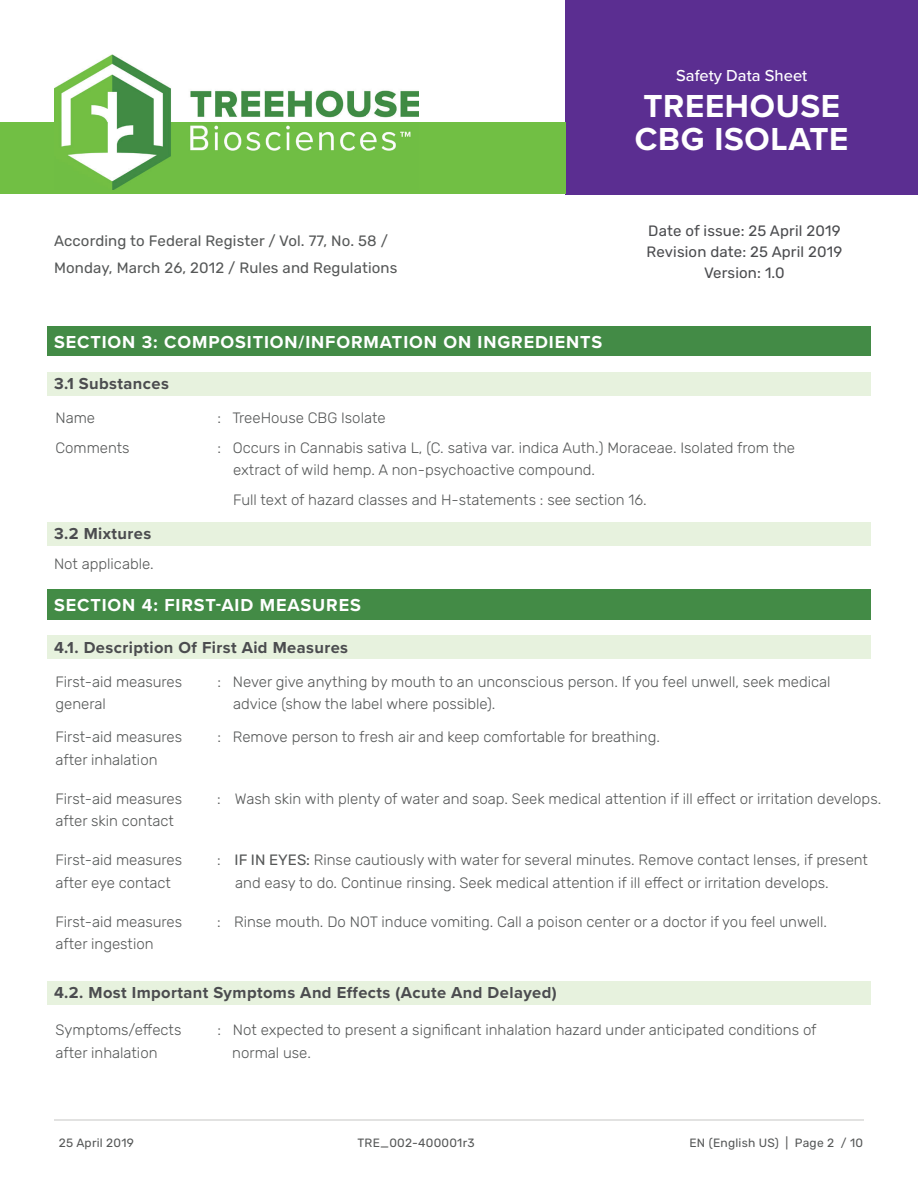
<style>
.page{position:relative;width:918px;height:1188px;background:#fff}
.page>*{position:absolute;margin:0;border:0;box-sizing:border-box;transform-origin:0 0}
.t1{font:700 33px/33px "Proxima Nova";letter-spacing:.02em;color:#fff}
.t2{font:700 18px "Proxima Nova";letter-spacing:.05em;color:#fff}
.t3{font:700 16.5px "Proxima Nova";letter-spacing:.025em;color:#4b4c4f}
.t4{font:500 16.5px "Proxima Nova";color:#fff}
.t5{font:300 15px/22.5px "Rubik";color:#565858}
.t6{font:15px/27px "Rubik";letter-spacing:.01em;color:#565858}
.t7{font:15px/21px "Rubik";letter-spacing:.01em;color:#4b4c4f;text-align:center}
.t8{font:12px "Rubik";letter-spacing:.02em;color:#565858}
.s1{font-weight:400}
</style>
<div class="page">
<hr style="left:54px;top:1120px;width:809px;height:1px;background:#e2e2e1">
<div style="left:47px;top:372px;width:824px;height:24px;background:#e7f2de"></div>
<div style="left:47px;top:636px;width:824px;height:23px;background:#e7f2de"></div>
<div style="left:47px;top:981px;width:824px;height:24px;background:#e7f2de"></div>
<div style="left:47px;top:326px;width:824px;height:29px;background:#418c44"></div>
<div style="left:47px;top:590px;width:824px;height:28px;background:#418c44"></div>
<div style="left:47px;top:328px;width:824px;height:28px;background:#438b46"></div>
<div style="left:47px;top:591px;width:824px;height:29px;background:#438b46"></div>
<div style="left:47px;top:522px;width:824px;height:23px;background:#e7f2de"></div>
<div style="left:565px;top:0;width:353px;height:194px;background:#5b2e91"></div>
<div style="left:0;top:122px;width:565px;height:72px;background:#71bf44"></div>
<img style="left:54px;top:54px;width:365px;height:136px">
<p class="t4" style="left:676px;top:63px;width:133px">Safety Data Sheet</p>
<h1 class="t1" style="left:635px;top:88px;width:215px">TREEHOUSE<br>CBG ISOLATE</h1>
<p class="t6" style="left:54px;top:228px;width:345px">According to Federal Register / Vol. 77, No. 58 /<br>Monday, March 26, 2012 / Rules and Regulations</p>
<p class="t7" style="left:647px;top:221px;width:197px">Date of issue: 25 April 2019<br>Revision date: 25 April 2019<br>Version: 1.0</p>
<p class="t2" style="left:54px;top:328px;width:550px">SECTION 3: COMPOSITION/INFORMATION ON INGREDIENTS</p>
<p class="t3" style="left:54px;top:372px;width:116px">3.1 Substances</p>
<p class="t5" style="left:56px;top:407px;width:41px">Name</p>
<p class="t5" style="left:218px;top:407px;width:170px">: TreeHouse CBG Isolate</p>
<p class="t5" style="left:56px;top:437px;width:76px">Comments</p>
<p class="t5" style="left:233px;top:437px;width:563px;text-indent:-15px">: Occurs in Cannabis sativa L, (C. sativa var. indica Auth.) Moraceae. Isolated from the extract of wild hemp. A non-psychoactive compound.</p>
<p class="t5" style="left:233px;top:489px;width:415px">Full text of hazard classes and H-statements : see section 16.</p>
<p class="t3" style="left:54px;top:521px;width:99px">3.2 Mixtures</p>
<p class="t5" style="left:54px;top:553px;width:101px">Not applicable.</p>
<p class="t2" style="left:54px;top:592px;width:308px">SECTION 4: FIRST-AID MEASURES</p>
<p class="t3" style="left:54px;top:635px;width:296px">4.1. Description Of First Aid Measures</p>
<p class="t5" style="left:56px;top:671px;width:128px">First-aid measures general</p>
<p class="t5" style="left:56px;top:726px;width:128px">First-aid measures after inhalation</p>
<p class="t5" style="left:56px;top:788px;width:128px">First-aid measures after skin contact</p>
<p class="t5" style="left:56px;top:849px;width:128px">First-aid measures after eye contact</p>
<p class="t5" style="left:56px;top:911px;width:128px">First-aid measures after ingestion</p>
<p class="t5" style="left:233px;top:671px;width:599px;text-indent:-15px">: Never give anything by mouth to an unconscious person. If you feel unwell, seek medical advice (show the label where possible).</p>
<p class="t5" style="left:218px;top:726px;width:444px">: Remove person to fresh air and keep comfortable for breathing.</p>
<p class="t5" style="left:217px;top:788px;width:666px">: Wash skin with plenty of water and soap. Seek medical attention if ill effect or irritation develops.</p>
<p class="t5" style="left:235px;top:849px;width:634px;text-indent:-18px">: <span class="s1">IF IN EYES:</span> Rinse cautiously with water for several minutes. Remove contact lenses, if present and easy to do. Continue rinsing. Seek medical attention if ill effect or irritation develops.</p>
<p class="t5" style="left:217px;top:911px;width:612px">: Rinse mouth. Do NOT induce vomiting. Call a poison center or a doctor if you feel unwell.</p>
<p class="t3" style="left:54px;top:980px;width:504px">4.2. Most Important Symptoms And Effects (Acute And Delayed)</p>
<p class="t5" style="left:56px;top:1019px;width:127px">Symptoms/effects after inhalation</p>
<p class="t5" style="left:232px;top:1019px;width:586px;text-indent:-15px">: Not expected to present a significant inhalation hazard under anticipated conditions of normal use.</p>
<p class="t8" style="left:59px;top:1136px;width:77px">25 April 2019</p>
<p class="t8" style="left:689px;top:1136px;width:175px">EN (English US) | Page 2 / 10</p>
<p class="t8" style="left:357px;top:1136px;width:119px">TRE_002-400001r3</p>
</div>
